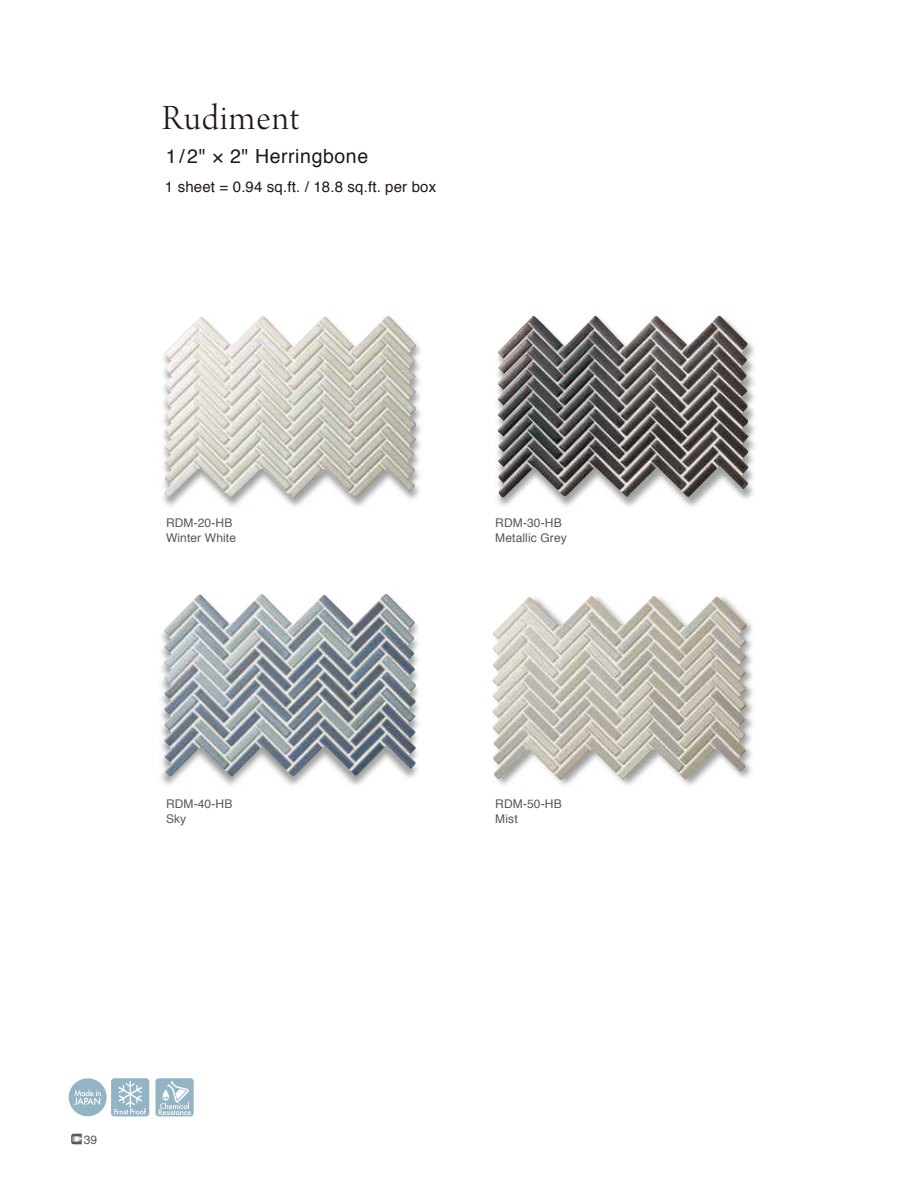
<style>
.page{position:relative;width:915px;height:1187px;background:#fff}
.page>*{position:absolute;margin:0;border:0;box-sizing:border-box;transform-origin:0 0}
.t1{font:37.5px "Arno Pro Light Display";letter-spacing:.03em;color:#221815}
.t2{font:19.5px "Helvetica";letter-spacing:.03em;color:#221815}
.t3{font:15px "Helvetica";letter-spacing:.01em;color:#221815}
.t4{font:12px/15px "Helvetica";letter-spacing:.01em;color:#595757}
</style>
<div class="page">
<img style="left:163px;top:344px;width:258px;height:163px">
<img style="left:497px;top:342px;width:258px;height:165px">
<img style="left:161px;top:625px;width:258px;height:160px">
<img style="left:497px;top:619px;width:256px;height:166px">
<img style="left:163px;top:315px;width:254px;height:184px">
<img style="left:497px;top:315px;width:252px;height:183px">
<img style="left:163px;top:594px;width:254px;height:183px">
<img style="left:492px;top:596px;width:254px;height:184px">
<svg style="left:71px;top:1133px;width:11px;height:11px"></svg>
<div style="left:111px;top:1078px;width:38px;height:38px;background:#93b4c5;border-radius:3px"></div>
<svg style="left:155px;top:1078px;width:39px;height:38px"></svg>
<svg style="left:114px;top:1080px;width:32px;height:34px"></svg>
<div style="left:69px;top:1078px;width:38px;height:38px;background:#93b4c5;border-radius:50%"></div>
<svg style="left:74px;top:1089px;width:27px;height:15px"></svg>
<svg style="left:158px;top:1079px;width:33px;height:35px"></svg>
<p class="t1" style="left:162px;top:98px;width:139px">Rudiment</p>
<p class="t2" style="left:166px;top:141px;width:204px">1/2" × 2" Herringbone</p>
<p class="t3" style="left:165px;top:175px;width:273px">1 sheet = 0.94 sq.ft. / 18.8 sq.ft. per box</p>
<p class="t4" style="left:166px;top:516px;width:71px">RDM-20-HB<br>Winter White</p>
<p class="t4" style="left:495px;top:516px;width:73px">RDM-30-HB<br>Metallic Grey</p>
<p class="t4" style="left:166px;top:796px;width:68px">RDM-40-HB<br>Sky</p>
<p class="t4" style="left:495px;top:796px;width:68px">RDM-50-HB<br>Mist</p>
<p class="t4" style="left:84px;top:1132px;width:15px">39</p>
</div>
